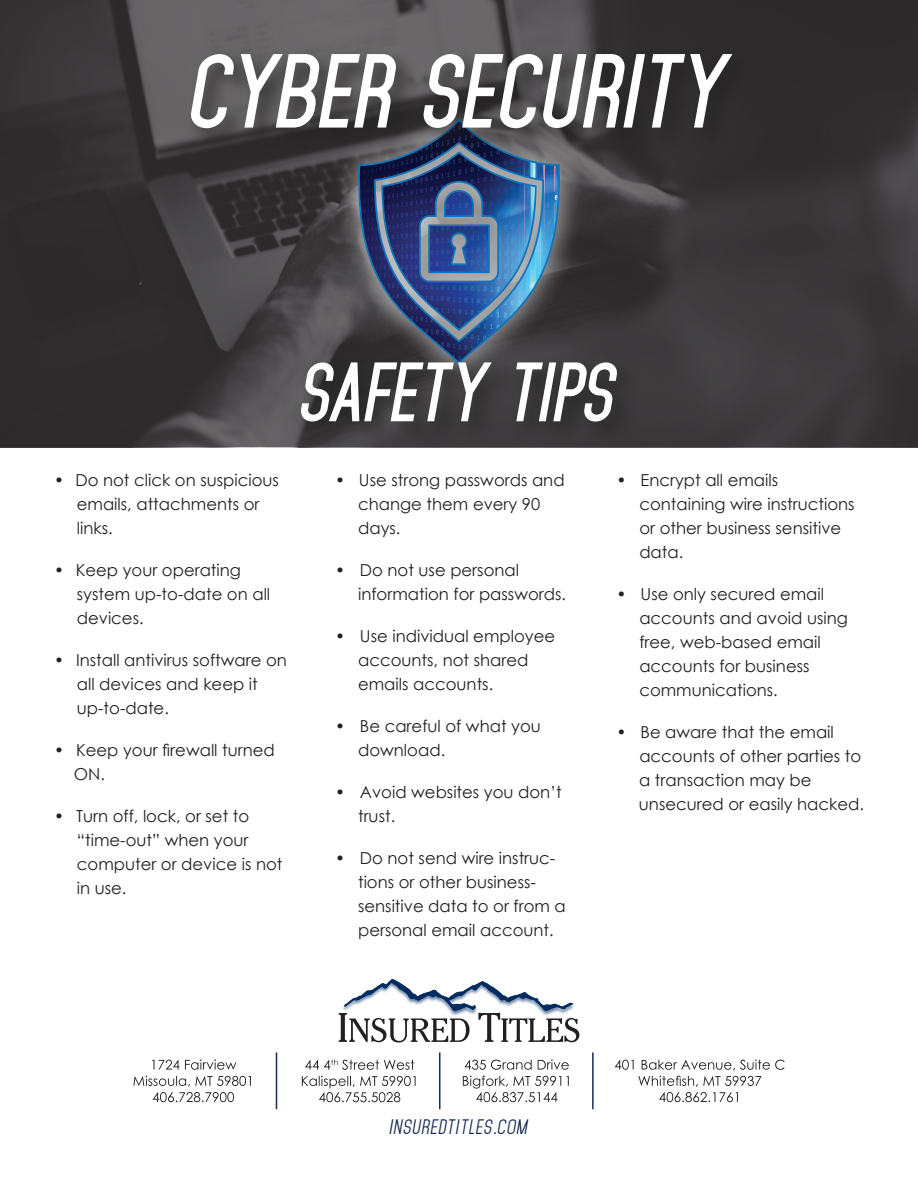
<style>
.page{position:relative;width:918px;height:1188px;background:#fff}
.page>*{position:absolute;margin:0;border:0;box-sizing:border-box;transform-origin:0 0}
.t1{font:italic 700 90px "Mohave";color:#fff}
.t2{font:italic 700 72px "Mohave";color:#fff}
.t3{font:italic 18px "Mohave";letter-spacing:.05em;color:#162c54}
.t4{font:16.5px "Century Gothic";color:#231f20}
</style>
<div class="page">
<svg style="left:0;top:0;width:918px;height:447px;background:#3b393a"></svg>
<div style="left:333px;top:96px;width:252px;height:290px;background:#fff;opacity:.75"></div>
<svg style="left:355px;top:152px;width:208px;height:205px;background:#445266"></svg>
<svg style="left:381px;top:152px;width:156px;height:180px;background:#425f8e"></svg>
<div style="left:186px;top:49px;width:569px;height:103px;background:#231f20;opacity:.75"></div>
<div style="left:296px;top:357px;width:345px;height:89px;background:#231f20;opacity:.75"></div>
<svg style="left:339px;top:979px;width:240px;height:63px"></svg>
<hr style="left:276px;top:1052px;width:1px;height:57px;background:#162c54">
<hr style="left:439px;top:1052px;width:1px;height:57px;background:#162c54">
<hr style="left:592px;top:1052px;width:2px;height:57px;background:#162c54">
<svg style="left:133px;top:1076px;width:118px;height:26px"></svg>
<svg style="left:152px;top:1059px;width:84px;height:11px"></svg>
<svg style="left:302px;top:1076px;width:114px;height:26px"></svg>
<svg style="left:305px;top:1059px;width:109px;height:11px"></svg>
<svg style="left:463px;top:1076px;width:106px;height:26px"></svg>
<svg style="left:464px;top:1059px;width:105px;height:11px"></svg>
<svg style="left:615px;top:1059px;width:170px;height:43px"></svg>
<p class="t1" style="left:190px;top:37px;width:539px">CYBER SECURITY</p>
<p class="t2" style="left:301px;top:348px;width:317px">SAFETY TIPS</p>
<p class="t4" style="left:54px;top:469px;width:226px">• Do not click on suspicious</p>
<p class="t4" style="left:77px;top:493px;width:184px">emails, attachments or</p>
<p class="t4" style="left:77px;top:517px;width:37px">links.</p>
<p class="t4" style="left:54px;top:559px;width:189px">• Keep your operating</p>
<p class="t4" style="left:77px;top:583px;width:195px">system up-to-date on all</p>
<p class="t4" style="left:77px;top:607px;width:68px">devices.</p>
<p class="t4" style="left:54px;top:649px;width:235px">• Install antivirus software on</p>
<p class="t4" style="left:77px;top:673px;width:182px">all devices and keep it</p>
<p class="t4" style="left:77px;top:697px;width:94px">up-to-date.</p>
<p class="t4" style="left:54px;top:739px;width:222px">• Keep your firewall turned</p>
<p class="t4" style="left:74px;top:763px;width:33px">ON.</p>
<p class="t4" style="left:54px;top:805px;width:197px">• Turn off, lock, or set to</p>
<p class="t4" style="left:77px;top:829px;width:173px">“time-out” when your</p>
<p class="t4" style="left:77px;top:853px;width:207px">computer or device is not</p>
<p class="t4" style="left:77px;top:877px;width:51px">in use.</p>
<p class="t4" style="left:335px;top:469px;width:231px">• Use strong passwords and</p>
<p class="t4" style="left:358px;top:493px;width:184px">change them every 90</p>
<p class="t4" style="left:358px;top:517px;width:44px">days.</p>
<p class="t4" style="left:335px;top:559px;width:185px">• Do not use personal</p>
<p class="t4" style="left:358px;top:583px;width:210px">information for passwords.</p>
<p class="t4" style="left:335px;top:625px;width:221px">• Use individual employee</p>
<p class="t4" style="left:358px;top:649px;width:172px">accounts, not shared</p>
<p class="t4" style="left:358px;top:673px;width:137px">emails accounts.</p>
<p class="t4" style="left:335px;top:715px;width:207px">• Be careful of what you</p>
<p class="t4" style="left:358px;top:739px;width:89px">download.</p>
<p class="t4" style="left:335px;top:781px;width:228px">• Avoid websites you don’t</p>
<p class="t4" style="left:358px;top:805px;width:39px">trust.</p>
<p class="t4" style="left:335px;top:847px;width:222px">• Do not send wire instruc-</p>
<p class="t4" style="left:358px;top:871px;width:179px">tions or other business-</p>
<p class="t4" style="left:358px;top:895px;width:209px">sensitive data to or from a</p>
<p class="t4" style="left:358px;top:919px;width:197px">personal email account.</p>
<p class="t4" style="left:616px;top:469px;width:163px">• Encrypt all emails</p>
<p class="t4" style="left:639px;top:493px;width:217px">containing wire instructions</p>
<p class="t4" style="left:639px;top:517px;width:203px">or other business sensitive</p>
<p class="t4" style="left:639px;top:541px;width:46px">data.</p>
<p class="t4" style="left:616px;top:583px;width:209px">• Use only secured email</p>
<p class="t4" style="left:639px;top:607px;width:210px">accounts and avoid using</p>
<p class="t4" style="left:639px;top:631px;width:183px">free, web-based email</p>
<p class="t4" style="left:639px;top:655px;width:172px">accounts for business</p>
<p class="t4" style="left:639px;top:679px;width:140px">communications.</p>
<p class="t4" style="left:616px;top:721px;width:219px">• Be aware that the email</p>
<p class="t4" style="left:639px;top:745px;width:223px">accounts of other parties to</p>
<p class="t4" style="left:639px;top:769px;width:174px">a transaction may be</p>
<p class="t4" style="left:639px;top:793px;width:227px">unsecured or easily hacked.</p>
<p class="t3" style="left:390px;top:1116px;width:140px">INSUREDTITLES.COM</p>
</div>
